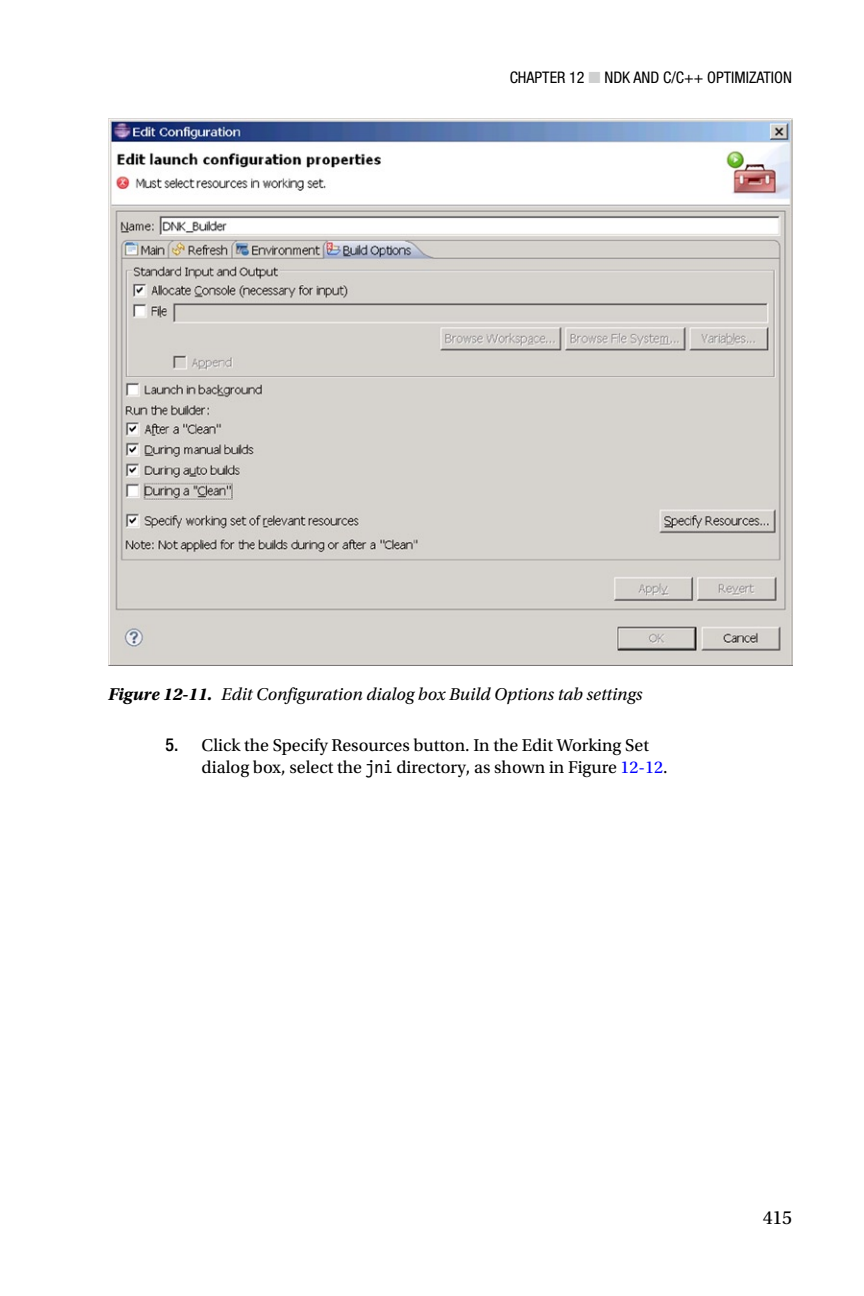
<style>
.page{position:relative;width:864px;height:1296px;background:#fff}
.page>*{position:absolute;margin:0;border:0;box-sizing:border-box;transform-origin:0 0}
.t1{font:20px "Utopia Std";color:#000}
.t2{font:18px/22px "Utopia Std";color:#000}
.t3{font:italic 18px "Utopia Std";color:#000}
.t4{font:condensed 16px "Helvetica Neue";color:#000}
.s1{color:#cfd0d0}
.s2{font-weight:700}
.s3{font-family:"Helvetica Neue";font-weight:500;font-stretch:condensed}
.s4{font-family:"The Sans Mono Con Normal"}
.s5{color:#00f}
</style>
<div class="page">
<img style="left:108px;top:118px;width:684px;height:547px">
<p class="t4" style="left:510px;top:69px;width:274px">CHAPTER 12 <span class="s1">■</span> NDK AND C/C++ OPTIMIZATION</p>
<p class="t3" style="left:108px;top:685px;width:536px"><span class="s2">Figure 12-11.</span> Edit Configuration dialog box Build Options tab settings</p>
<p class="t2" style="left:202px;top:734px;width:468px;text-indent:-36px"><span class="s3">5.</span> Click the Specify Resources button. In the Edit Working Set dialog box, select the <span class="s4">jni</span> directory, as shown in Figure <span class="s5">12-12</span>.</p>
<p class="t1" style="left:763px;top:1207px;width:31px">415</p>
</div>
